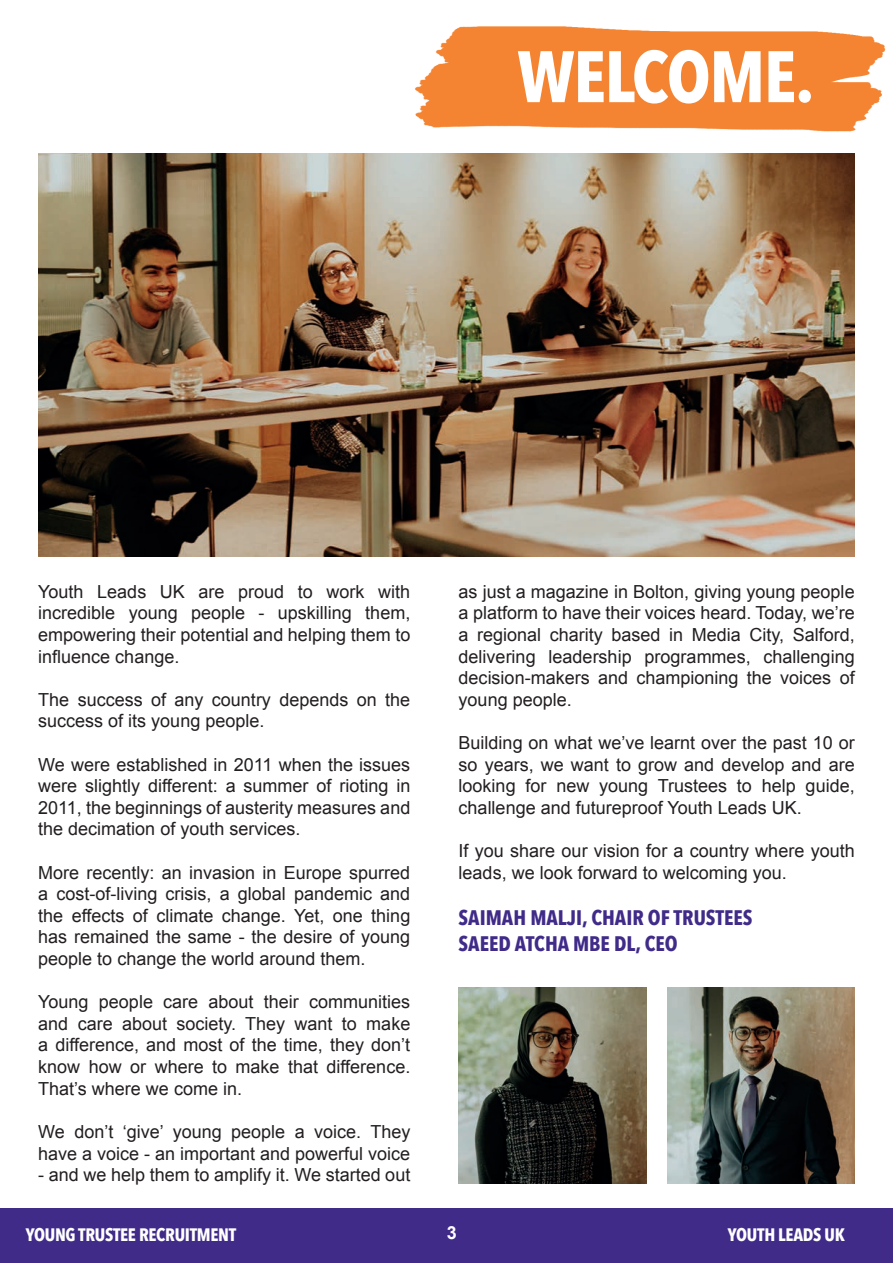
<style>
.page{position:relative;width:893px;height:1263px;background:#fff}
.page>*{position:absolute;margin:0;border:0;box-sizing:border-box;transform-origin:0 0}
.t1{font:700 72px "Avenir Next Condensed";letter-spacing:-.015em;color:#fff}
.t2{font:700 21px/25.2px "Avenir Next Condensed";color:#402b89}
.t3{font:18px/21.6px "Arial";color:#231f20;text-align:justify}
.t4{font:700 18px "Avenir Next Condensed";letter-spacing:-.015em;color:#fff}
.t5{font:700 18px "Arial";color:#fff}
</style>
<div class="page">
<img style="left:415px;top:26px;width:471px;height:106px">
<img style="left:38px;top:153px;width:817px;height:403px">
<div style="left:0;top:1209px;width:893px;height:54px;background:#402b89"></div>
<img style="left:459px;top:987px;width:187px;height:197px">
<img style="left:668px;top:987px;width:187px;height:197px">
<h1 class="t1" style="left:517px;top:33px;width:299px">WELCOME.</h1>
<p class="t3" style="left:38px;top:581px;width:374px">Youth Leads UK are proud to work with incredible young people - upskilling them, empowering their potential and helping them to influence change.</p>
<p class="t3" style="left:38px;top:689px;width:374px">The success of any country depends on the success of its young people.</p>
<p class="t3" style="left:38px;top:754px;width:374px">We were established in 2011 when the issues were slightly different: a summer of rioting in 2011, the beginnings of austerity measures and the decimation of youth services.</p>
<p class="t3" style="left:38px;top:862px;width:374px">More recently: an invasion in Europe spurred a cost-of-living crisis, a global pandemic and the effects of climate change. Yet, one thing has remained the same - the desire of young people to change the world around them.</p>
<p class="t3" style="left:38px;top:991px;width:374px">Young people care about their communities and care about society. They want to make a difference, and most of the time, they don’t know how or where to make that difference.<br>That’s where we come in.</p>
<p class="t3" style="left:38px;top:1121px;width:374px">We don’t ‘give’ young people a voice. They have a voice - an important and powerful voice</p>
<p class="t3" style="left:38px;top:1164px;width:374px">- and we help them to amplify it. We started out</p>
<p class="t3" style="left:459px;top:581px;width:398px">as just a magazine in Bolton, giving young people a platform to have their voices heard. Today, we’re a regional charity based in Media City, Salford, delivering leadership programmes, challenging decision-makers and championing the voices of young people.</p>
<p class="t3" style="left:459px;top:732px;width:398px">Building on what we’ve learnt over the past 10 or so years, we want to grow and develop and are looking for new young Trustees to help guide, challenge and futureproof Youth Leads UK.</p>
<p class="t3" style="left:459px;top:840px;width:398px">If you share our vision for a country where youth leads, we look forward to welcoming you.</p>
<p class="t2" style="left:459px;top:905px;width:295px">SAIMAH MALJI, CHAIR OF TRUSTEES<br>SAEED ATCHA MBE DL, CEO</p>
<p class="t5" style="left:447px;top:1221px;width:12px">3</p>
<p class="t4" style="left:26px;top:1223px;width:212px">YOUNG TRUSTEE RECRUITMENT</p>
<p class="t4" style="left:728px;top:1223px;width:119px">YOUTH LEADS UK</p>
</div>
